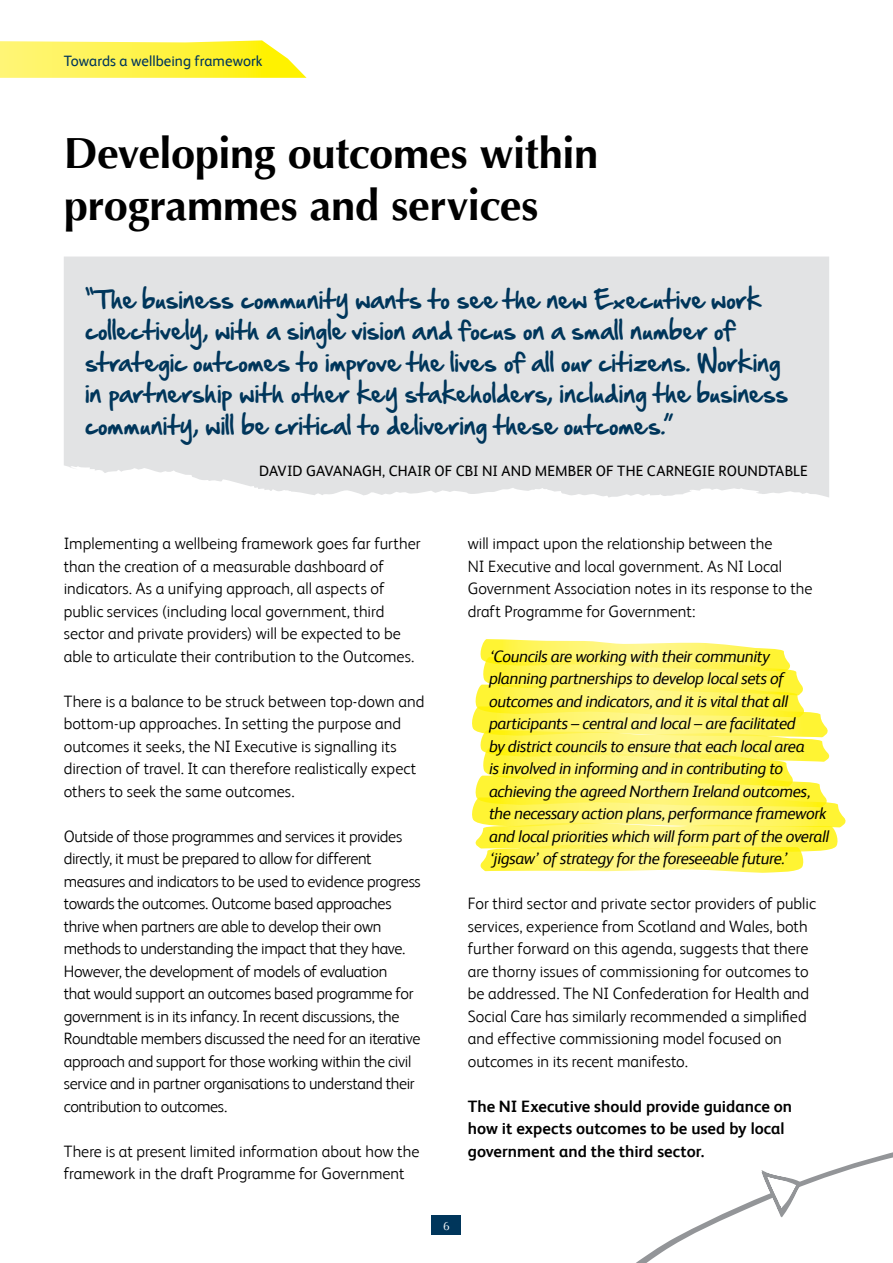
<style>
.page{position:relative;width:893px;height:1263px;background:#fff}
.page>*{position:absolute;margin:0;border:0;box-sizing:border-box;transform-origin:0 0}
.t1{font:700 43.5px/52.2px "Optima";letter-spacing:-.01em;color:#000}
.t2{font:22.5px/31.5px "Hand Of Sean";color:#00365b}
.t3{font:300 16.5px/22.5px "FS Albert";letter-spacing:-.005em;color:#000}
.t4{font:italic 16.5px/22.5px "FS Albert";letter-spacing:-.025em;color:#000}
.t5{font:700 16.5px/22.5px "FS Albert";color:#000}
.t6{font:15px "FS Albert";letter-spacing:.01em;color:#000}
.t7{font:15px "FS Albert";letter-spacing:.005em;color:#00365b}
.t8{font:12px "Optima";color:#fff}
</style>
<div class="page">
<svg style="left:0;top:40px;width:307px;height:38px;background:#fff457"></svg>
<div style="left:432px;top:1215px;width:29px;height:20px;background:#00365b"></div>
<svg style="left:636px;top:1152px;width:257px;height:111px"></svg>
<svg style="left:472px;top:639px;width:374px;height:234px;background:#fff677"></svg>
<div style="left:64px;top:256px;width:765px;height:241px;background:#e2e3e4"></div>
<svg style="left:759px;top:1166px;width:45px;height:58px"></svg>
<p class="t7" style="left:64px;top:52px;width:200px">Towards a wellbeing framework</p>
<h1 class="t1" style="left:64px;top:127px;width:536px">Developing outcomes within programmes and services</h1>
<p class="t2" style="left:85px;top:283px;width:705px">“The business community wants to see the new Executive work collectively, with a single vision and focus on a small number of strategic outcomes to improve the lives of all our citizens. Working in partnership with other key stakeholders, including the business community, will be critical to delivering these outcomes.”</p>
<p class="t6" style="left:259px;top:462px;width:550px">DAVID GAVANAGH, CHAIR OF CBI NI AND MEMBER OF THE CARNEGIE ROUNDTABLE</p>
<p class="t3" style="left:64px;top:532px;width:358px">Implementing a wellbeing framework goes far further than the creation of a measurable dashboard of indicators. As a unifying approach, all aspects of public services (including local government, third sector and private providers) will be expected to be able to articulate their contribution to the Outcomes.</p>
<p class="t3" style="left:64px;top:690px;width:362px">There is a balance to be struck between top-down and bottom-up approaches. In setting the purpose and outcomes it seeks, the NI Executive is signalling its direction of travel. It can therefore realistically expect others to seek the same outcomes.</p>
<p class="t3" style="left:64px;top:825px;width:358px">Outside of those programmes and services it provides directly, it must be prepared to allow for different measures and indicators to be used to evidence progress towards the outcomes. Outcome based approaches thrive when partners are able to develop their own methods to understanding the impact that they have.<br>However, the development of models of evaluation<br>that would support an outcomes based programme for government is in its infancy. In recent discussions, the Roundtable members discussed the need for an iterative approach and support for those working within the civil service and in partner organisations to understand their contribution to outcomes.</p>
<p class="t3" style="left:64px;top:1140px;width:357px">There is at present limited information about how the framework in the draft Programme for Government</p>
<p class="t3" style="left:468px;top:532px;width:346px">will impact upon the relationship between the<br>NI Executive and local government. As NI Local Government Association notes in its response to the draft Programme for Government:</p>
<p class="t4" style="left:489px;top:645px;width:342px">‘Councils are working with their community planning partnerships to develop local sets of outcomes and indicators, and it is vital that all participants – central and local – are facilitated<br>by district councils to ensure that each local area<br>is involved in informing and in contributing to achieving the agreed Northern Ireland outcomes, the necessary action plans, performance framework and local priorities which will form part of the overall ‘jigsaw’ of strategy for the foreseeable future.’</p>
<p class="t3" style="left:468px;top:892px;width:350px">For third sector and private sector providers of public services, experience from Scotland and Wales, both further forward on this agenda, suggests that there are thorny issues of commissioning for outcomes to be addressed. The NI Confederation for Health and Social Care has similarly recommended a simplified and effective commissioning model focused on outcomes in its recent manifesto.</p>
<p class="t5" style="left:468px;top:1095px;width:326px">The NI Executive should provide guidance on how it expects outcomes to be used by local government and the third sector.</p>
<p class="t8" style="left:443px;top:1218px;width:8px">6</p>
</div>
